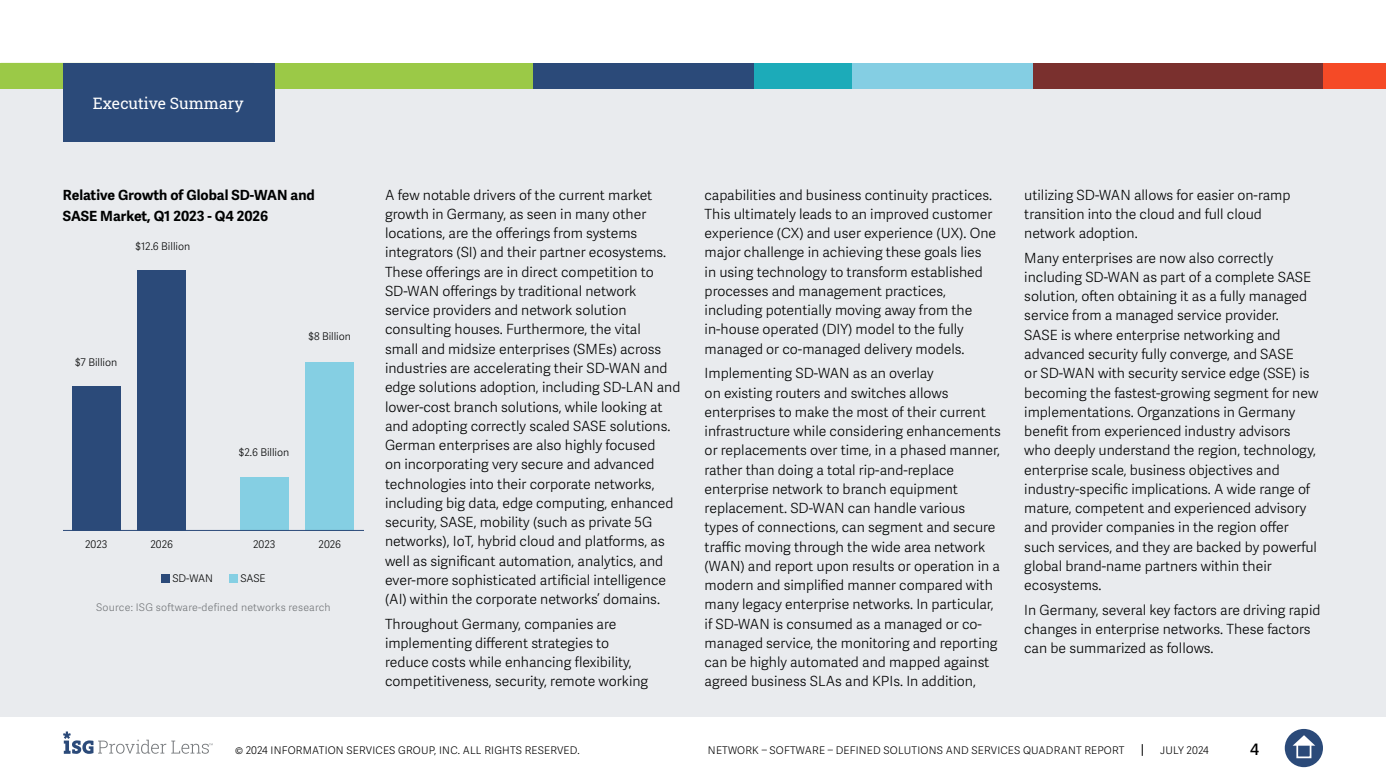
<style>
.page{position:relative;width:1386px;height:780px;background:#fff}
.page>*{position:absolute;margin:0;border:0;box-sizing:border-box;transform-origin:0 0}
.t1{font:15.75px "Roboto Slab ISG P Regular";color:#fff}
.t2{font:600 15.75px "Adelle Sans";color:#000}
.t3{font:300 14px/19.2px "Adelle Sans";color:#000101}
.t4{font:700 14px/21px "Adelle Sans";color:#000101}
.t5{font:300 10.5px "Adelle Sans";letter-spacing:.02em;color:#000}
.t6{font:300 10.5px "Adelle Sans";color:#000101}
.t7{font:300 10.5px "Adelle Sans";letter-spacing:.02em;color:#75787b}
</style>
<div class="page">
<svg style="left:1142px;top:744px;width:1px;height:12px"></svg>
<div style="left:1285px;top:729px;width:38px;height:38px;background:#2b4a79;border-radius:50%"></div>
<svg style="left:1293px;top:735px;width:22px;height:10px"></svg>
<div style="left:1296px;top:743px;width:15px;height:15px;border:2px solid #fff"></div>
<svg style="left:63px;top:731px;width:150px;height:23px"></svg>
<div style="left:0;top:63px;width:1386px;height:654px;background:#e9ebee"></div>
<div style="left:0;top:63px;width:533px;height:25px;background:#9bc947"></div>
<div style="left:533px;top:63px;width:223px;height:25px;background:#2b4a79"></div>
<div style="left:850px;top:63px;width:184px;height:25px;background:#84cee3"></div>
<div style="left:1323px;top:63px;width:63px;height:25px;background:#f54a26"></div>
<div style="left:1033px;top:63px;width:290px;height:25px;background:#7a302e"></div>
<div style="left:754px;top:63px;width:98px;height:25px;background:#1cabb9"></div>
<div style="left:63px;top:63px;width:211px;height:79px;background:#2b4a79"></div>
<div style="left:72px;top:386px;width:49px;height:145px;background:#2b4a79"></div>
<div style="left:240px;top:477px;width:49px;height:54px;background:#85cfe3"></div>
<div style="left:137px;top:270px;width:49px;height:261px;background:#2b4a79"></div>
<div style="left:305px;top:362px;width:49px;height:169px;background:#85cfe3"></div>
<hr style="left:63px;top:530px;width:301px;height:1px;background:#2b4a79">
<div style="left:161px;top:573px;width:9px;height:9px;background:#2b4a79"></div>
<div style="left:230px;top:573px;width:8px;height:9px;background:#85cfe3"></div>
<p class="t1" style="left:93px;top:92px;width:152px">Executive Summary</p>
<p class="t4" style="left:63px;top:184px;width:253px">Relative Growth of Global SD-WAN and<br>SASE Market, Q1 2023 - Q4 2026</p>
<p class="t6" style="left:136px;top:240px;width:56px">$12.6 Billion</p>
<p class="t6" style="left:75px;top:356px;width:44px">$7 Billion</p>
<p class="t6" style="left:309px;top:330px;width:44px">$8 Billion</p>
<p class="t6" style="left:239px;top:446px;width:52px">$2.6 Billion</p>
<p class="t6" style="left:85px;top:538px;width:24px">2023</p>
<p class="t6" style="left:151px;top:538px;width:24px">2026</p>
<p class="t6" style="left:253px;top:538px;width:24px">2023</p>
<p class="t6" style="left:319px;top:538px;width:24px">2026</p>
<p class="t6" style="left:172px;top:572px;width:42px">SD-WAN</p>
<p class="t6" style="left:241px;top:572px;width:27px">SASE</p>
<p class="t7" style="left:96px;top:601px;width:236px">Source: ISG software-defined networks research</p>
<p class="t3" style="left:385px;top:185px;width:297px">A few notable drivers of the current market growth in Germany, as seen in many other locations, are the offerings from systems integrators (SI) and their partner ecosystems.<br>These offerings are in direct competition to SD-WAN offerings by traditional network service providers and network solution consulting houses. Furthermore, the vital<br>small and midsize enterprises (SMEs) across industries are accelerating their SD-WAN and edge solutions adoption, including SD-LAN and lower-cost branch solutions, while looking at and adopting correctly scaled SASE solutions.<br>German enterprises are also highly focused<br>on incorporating very secure and advanced technologies into their corporate networks, including big data, edge computing, enhanced security, SASE, mobility (such as private 5G networks), IoT, hybrid cloud and platforms, as well as significant automation, analytics, and ever-more sophisticated artificial intelligence (AI) within the corporate networks’ domains.</p>
<p class="t3" style="left:385px;top:614px;width:265px">Throughout Germany, companies are implementing different strategies to reduce costs while enhancing flexibility, competitiveness, security, remote working</p>
<p class="t3" style="left:705px;top:185px;width:293px">capabilities and business continuity practices.<br>This ultimately leads to an improved customer experience (CX) and user experience (UX). One major challenge in achieving these goals lies in using technology to transform established processes and management practices, including potentially moving away from the in-house operated (DIY) model to the fully managed or co-managed delivery models.</p>
<p class="t3" style="left:705px;top:364px;width:298px">Implementing SD-WAN as an overlay<br>on existing routers and switches allows enterprises to make the most of their current infrastructure while considering enhancements or replacements over time, in a phased manner, rather than doing a total rip-and-replace enterprise network to branch equipment replacement. SD-WAN can handle various types of connections, can segment and secure traffic moving through the wide area network (WAN) and report upon results or operation in a modern and simplified manner compared with many legacy enterprise networks. In particular, if SD-WAN is consumed as a managed or co&shy;managed service, the monitoring and reporting can be highly automated and mapped against agreed business SLAs and KPIs. In addition,</p>
<p class="t3" style="left:1024px;top:185px;width:268px">utilizing SD-WAN allows for easier on-ramp transition into the cloud and full cloud network adoption.</p>
<p class="t3" style="left:1024px;top:248px;width:296px">Many enterprises are now also correctly including SD-WAN as part of a complete SASE solution, often obtaining it as a fully managed service from a managed service provider.<br>SASE is where enterprise networking and advanced security fully converge, and SASE<br>or SD-WAN with security service edge (SSE) is becoming the fastest-growing segment for new implementations. Organzations in Germany benefit from experienced industry advisors who deeply understand the region, technology, enterprise scale, business objectives and industry-specific implications. A wide range of mature, competent and experienced advisory and provider companies in the region offer such services, and they are backed by powerful global brand-name partners within their ecosystems.</p>
<p class="t3" style="left:1024px;top:600px;width:298px">In Germany, several key factors are driving rapid changes in enterprise networks. These factors can be summarized as follows.</p>
<p class="t5" style="left:235px;top:744px;width:346px">© 2024 INFORMATION SERVICES GROUP, INC. ALL RIGHTS RESERVED.</p>
<p class="t5" style="left:708px;top:744px;width:418px">NETWORK – SOFTWARE – DEFINED SOLUTIONS AND SERVICES QUADRANT REPORT</p>
<p class="t5" style="left:1160px;top:744px;width:50px">JULY 2024</p>
<p class="t2" style="left:1250px;top:740px;width:10px">4</p>
</div>
